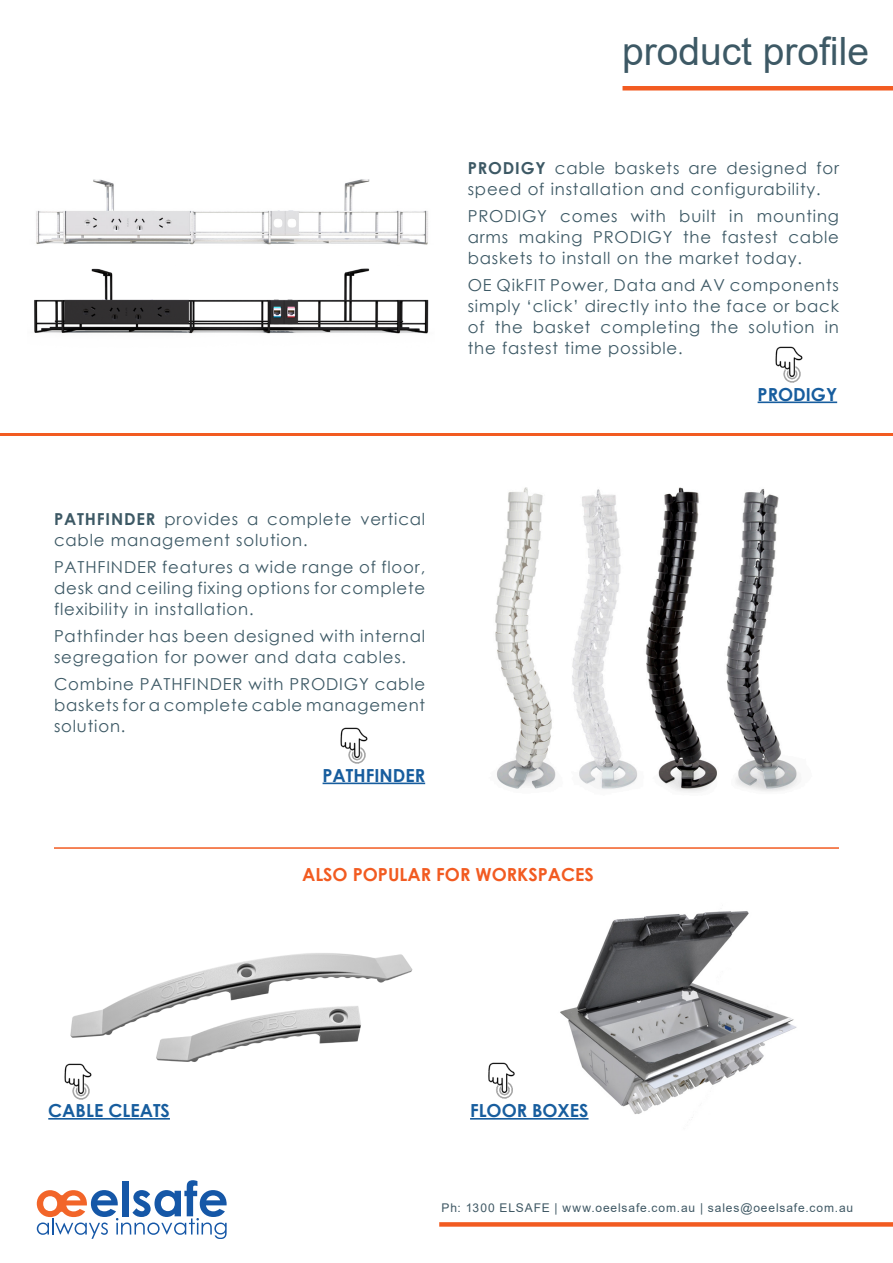
<style>
.page{position:relative;width:893px;height:1263px;background:#fff}
.page>*{position:absolute;margin:0;border:0;box-sizing:border-box;transform-origin:0 0}
.t1{font:39px "Arial";color:#3d5965}
.t2{font:700 18px "Century Gothic";color:#175d9e}
.t3{font:700 18px "Century Gothic";color:#f25b21}
.component_body_text{font:16.5px/21px "Century Gothic";letter-spacing:.05em;color:#3d5965;text-align:justify}
.t4{font:12px "Arial";letter-spacing:.075em;color:#3f5864}
.s1{font-weight:700}
</style>
<div class="page">
<svg style="left:37px;top:1180px;width:190px;height:58px"></svg>
<div style="left:439px;top:1222px;width:454px;height:5px;background:#f25b21"></div>
<div style="left:622px;top:86px;width:271px;height:5px;background:#f25b21"></div>
<img style="left:36px;top:179px;width:392px;height:66px">
<img style="left:495px;top:487px;width:303px;height:305px">
<hr style="left:0;top:433px;width:893px;height:2px;background:#f25b21">
<img style="left:70px;top:953px;width:343px;height:109px">
<hr style="left:54px;top:847px;width:785px;height:2px;background:#f25b21">
<hr style="left:48px;top:1118px;width:122px;height:1px;background:#175d9e">
<img style="left:552px;top:911px;width:245px;height:209px">
<hr style="left:470px;top:1118px;width:118px;height:1px;background:#175d9e">
<img style="left:488px;top:1062px;width:27px;height:37px">
<img style="left:64px;top:1063px;width:28px;height:37px">
<hr style="left:323px;top:782px;width:102px;height:2px;background:#175d9e">
<img style="left:340px;top:727px;width:28px;height:37px">
<hr style="left:758px;top:401px;width:79px;height:2px;background:#175d9e">
<img style="left:775px;top:346px;width:28px;height:37px">
<img style="left:34px;top:268px;width:395px;height:66px">
<p class="t1" style="left:622px;top:24px;width:249px">product profile</p>
<p class="component_body_text" style="left:468px;top:157px;width:373px"><span class="s1">PRODIGY</span> cable baskets are designed for speed of installation and configurability.</p>
<p class="component_body_text" style="left:468px;top:205px;width:373px">PRODIGY comes with built in mounting arms making PRODIGY the fastest cable baskets to install on the market today.</p>
<p class="component_body_text" style="left:468px;top:274px;width:373px">OE QikFIT Power, Data and AV components simply ‘click’ directly into the face or back of the basket completing the solution in the fastest time possible.</p>
<p class="component_body_text" style="left:54px;top:508px;width:373px"><span class="s1">PATHFINDER</span> provides a complete vertical cable management solution.</p>
<p class="component_body_text" style="left:54px;top:556px;width:373px">PATHFINDER features a wide range of floor, desk and ceiling fixing options for complete flexibility in installation.</p>
<p class="component_body_text" style="left:54px;top:625px;width:373px">Pathfinder has been designed with internal segregation for power and data cables.</p>
<p class="component_body_text" style="left:54px;top:673px;width:373px">Combine PATHFINDER with PRODIGY cable baskets for a complete cable management solution.</p>
<p class="t2" style="left:323px;top:761px;width:104px">PATHFINDER</p>
<p class="t3" style="left:302px;top:860px;width:293px">ALSO POPULAR FOR WORKSPACES</p>
<p class="t2" style="left:48px;top:1097px;width:123px">CABLE CLEATS</p>
<p class="t2" style="left:470px;top:1097px;width:120px">FLOOR BOXES</p>
<p class="t2" style="left:758px;top:380px;width:81px">PRODIGY</p>
<p class="t4" style="left:442px;top:1199px;width:413px">Ph: 1300 ELSAFE | www.oeelsafe.com.au | sales@oeelsafe.com.au</p>
</div>
